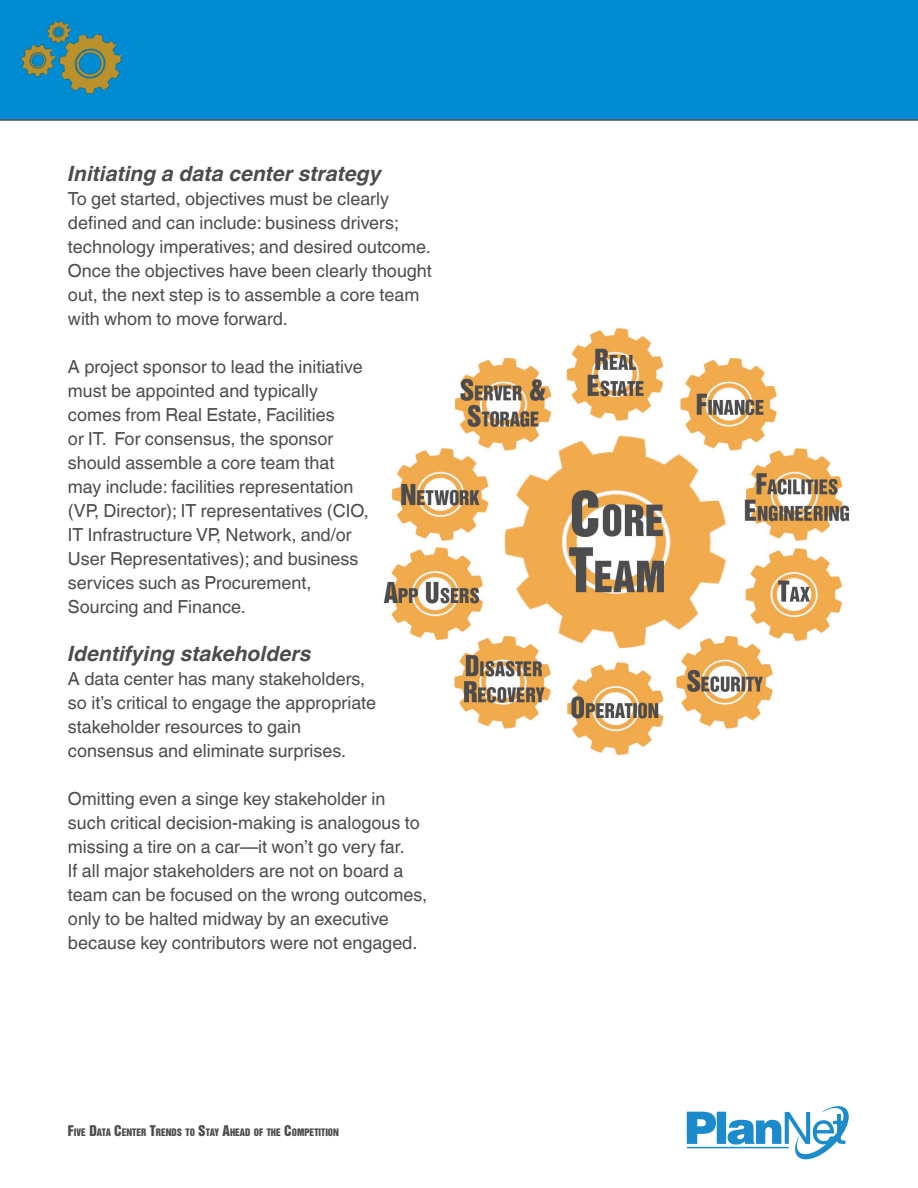
<style>
.page{position:relative;width:918px;height:1188px;background:#fff}
.page>*{position:absolute;margin:0;border:0;box-sizing:border-box;transform-origin:0 0}
.Dark_Grey_Body_Text{font:italic 700 21px "Helvetica World";color:#4b4c4d}
.Dark_Grey_Body_Text-2{font:18px/24px "Helvetica World";color:#4b4c4d}
.t1{font:9.45px "Helvetica Inserat LT Std";color:#4b4c4d}
.s1{font-size:13.5px}
</style>
<div class="page">
<img style="left:383px;top:328px;width:466px;height:428px">
<div style="left:0;top:0;width:918px;height:121px;background:#008cd2"></div>
<img style="left:50px;top:24px;width:81px;height:80px">
<img style="left:16px;top:39px;width:44px;height:43px">
<img style="left:44px;top:17px;width:30px;height:30px">
<svg style="left:687px;top:1106px;width:162px;height:53px"></svg>
<p class="Dark_Grey_Body_Text" style="left:68px;top:161px;width:315px">Initiating a data center strategy</p>
<p class="Dark_Grey_Body_Text-2" style="left:68px;top:187px;width:365px">To get started, objectives must be clearly defined and can include: business drivers; technology imperatives; and desired outcome.<br>Once the objectives have been clearly thought out, the next step is to assemble a core team with whom to move forward.</p>
<p class="Dark_Grey_Body_Text-2" style="left:68px;top:355px;width:302px">A project sponsor to lead the initiative must be appointed and typically comes from Real Estate, Facilities<br>or IT. For consensus, the sponsor should assemble a core team that may include: facilities representation (VP, Director); IT representatives (CIO, IT Infrastructure VP, Network, and/or User Representatives); and business services such as Procurement, Sourcing and Finance.</p>
<p class="Dark_Grey_Body_Text" style="left:68px;top:641px;width:245px">Identifying stakeholders</p>
<p class="Dark_Grey_Body_Text-2" style="left:68px;top:667px;width:310px">A data center has many stakeholders, so it’s critical to engage the appropriate stakeholder resources to gain consensus and eliminate surprises.</p>
<p class="Dark_Grey_Body_Text-2" style="left:68px;top:787px;width:361px">Omitting even a singe key stakeholder in such critical decision-making is analogous to missing a tire on a car—it won’t go very far.<br>If all major stakeholders are not on board a team can be focused on the wrong outcomes, only to be halted midway by an executive because key contributors were not engaged.</p>
<p class="t1" style="left:68px;top:1127px;width:273px"><span class="s1">F</span>IVE <span class="s1">D</span>ATA <span class="s1">C</span>ENTER <span class="s1">T</span>RENDS TO <span class="s1">S</span>TAY <span class="s1">A</span>HEAD OF THE <span class="s1">C</span>OMPETITION</p>
</div>
